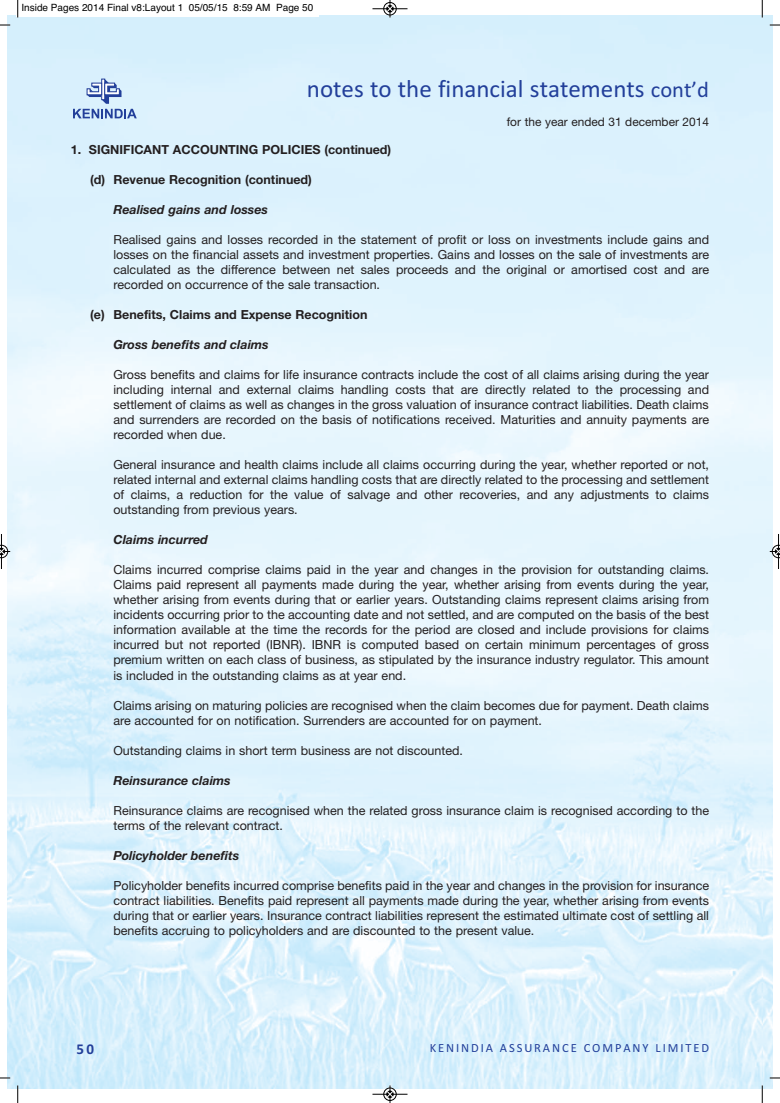
<style>
.page{position:relative;width:780px;height:1103px;background:#fff}
.page>*{position:absolute;margin:0;border:0;box-sizing:border-box;transform-origin:0 0}
.t1{font:25px "Calibri";color:#223f9a}
.t2{font:700 15px "Calibri";color:#223f9a}
.t3{font:12.5px/15px "Helvetica Neue";color:#231f20;text-align:justify}
.t4{font:700 12.5px "Helvetica Neue";color:#231f20}
.t5{font:italic 700 12.5px "Helvetica Neue";color:#231f20}
.t6{font:12.5px "Calibri";letter-spacing:.15em;color:#223f9a}
.t7{font:11.88px "Helvetica Neue";color:#231f20}
.t8{font:10px "Helvetica";color:#000}
.s1{font-size:22.5px}
</style>
<div class="page">
<img style="left:8px;top:15px;width:764px;height:1073px">
<svg style="left:73px;top:79px;width:64px;height:39px;background:#b0c7e5"></svg>
<div style="left:16px;top:0;width:302px;height:16px;background:#fff"></div>
<svg style="left:17px;top:0;width:2px;height:18px"></svg>
<svg style="left:761px;top:0;width:2px;height:18px"></svg>
<svg style="left:17px;top:1085px;width:2px;height:17px"></svg>
<svg style="left:761px;top:1085px;width:2px;height:17px"></svg>
<hr style="left:372px;top:9px;width:35px;height:1px;background:#000">
<div style="left:383px;top:2px;width:13px;height:13px;border:1px solid #000;border-radius:50%"></div>
<svg style="left:387px;top:0;width:6px;height:18px"></svg>
<hr style="left:372px;top:1093px;width:35px;height:1px;background:#000">
<div style="left:383px;top:1087px;width:13px;height:13px;border:1px solid #000;border-radius:50%"></div>
<svg style="left:387px;top:1085px;width:6px;height:17px"></svg>
<hr style="left:1px;top:534px;width:1px;height:35px;background:#000">
<svg style="left:0;top:545px;width:10px;height:13px"></svg>
<hr style="left:778px;top:534px;width:1px;height:35px;background:#000">
<svg style="left:769px;top:545px;width:11px;height:13px"></svg>
<p class="t8" style="left:21px;top:4px;width:293px">Inside Pages 2014 Final v8:Layout 1 05/05/15 8:59 AM Page 50</p>
<h1 class="t1" style="left:307px;top:80px;width:403px">notes to the financial statements <span class="s1">cont’d</span></h1>
<p class="t7" style="left:506px;top:117px;width:204px">for the year ended 31 december 2014</p>
<p class="t4" style="left:71px;top:145px;width:322px">1. SIGNIFICANT ACCOUNTING POLICIES (continued)</p>
<p class="t4" style="left:90px;top:175px;width:223px">(d) Revenue Recognition (continued)</p>
<p class="t5" style="left:113px;top:205px;width:156px">Realised gains and losses</p>
<p class="t3" style="left:113px;top:233px;width:597px">Realised gains and losses recorded in the statement of profit or loss on investments include gains and losses on the financial assets and investment properties. Gains and losses on the sale of investments are calculated as the difference between net sales proceeds and the original or amortised cost and are recorded on occurrence of the sale transaction.</p>
<p class="t4" style="left:90px;top:310px;width:279px">(e) Benefits, Claims and Expense Recognition</p>
<p class="t5" style="left:113px;top:340px;width:157px">Gross benefits and claims</p>
<p class="t3" style="left:113px;top:368px;width:597px">Gross benefits and claims for life insurance contracts include the cost of all claims arising during the year including internal and external claims handling costs that are directly related to the processing and settlement of claims as well as changes in the gross valuation of insurance contract liabilities. Death claims and surrenders are recorded on the basis of notifications received. Maturities and annuity payments are recorded when due.</p>
<p class="t3" style="left:113px;top:458px;width:597px">General insurance and health claims include all claims occurring during the year, whether reported or not, related internal and external claims handling costs that are directly related to the processing and settlement of claims, a reduction for the value of salvage and other recoveries, and any adjustments to claims outstanding from previous years.</p>
<p class="t5" style="left:113px;top:535px;width:96px">Claims incurred</p>
<p class="t3" style="left:113px;top:563px;width:597px">Claims incurred comprise claims paid in the year and changes in the provision for outstanding claims.<br>Claims paid represent all payments made during the year, whether arising from events during the year, whether arising from events during that or earlier years. Outstanding claims represent claims arising from incidents occurring prior to the accounting date and not settled, and are computed on the basis of the best information available at the time the records for the period are closed and include provisions for claims incurred but not reported (IBNR). IBNR is computed based on certain minimum percentages of gross premium written on each class of business, as stipulated by the insurance industry regulator. This amount is included in the outstanding claims as at year end.</p>
<p class="t3" style="left:113px;top:698px;width:597px">Claims arising on maturing policies are recognised when the claim becomes due for payment. Death claims are accounted for on notification. Surrenders are accounted for on payment.</p>
<p class="t3" style="left:113px;top:743px;width:351px">Outstanding claims in short term business are not discounted.</p>
<p class="t5" style="left:113px;top:775px;width:119px">Reinsurance claims</p>
<p class="t3" style="left:113px;top:803px;width:597px">Reinsurance claims are recognised when the related gross insurance claim is recognised according to the terms of the relevant contract.</p>
<p class="t5" style="left:113px;top:850px;width:127px">Policyholder benefits</p>
<p class="t3" style="left:113px;top:878px;width:597px">Policyholder benefits incurred comprise benefits paid in the year and changes in the provision for insurance contract liabilities. Benefits paid represent all payments made during the year, whether arising from events during that or earlier years. Insurance contract liabilities represent the estimated ultimate cost of settling all benefits accruing to policyholders and are discounted to the present value.</p>
<p class="t2" style="left:76px;top:1039px;width:19px">50</p>
<p class="t6" style="left:429px;top:1043px;width:281px">KENINDIA ASSURANCE COMPANY LIMITED</p>
</div>
